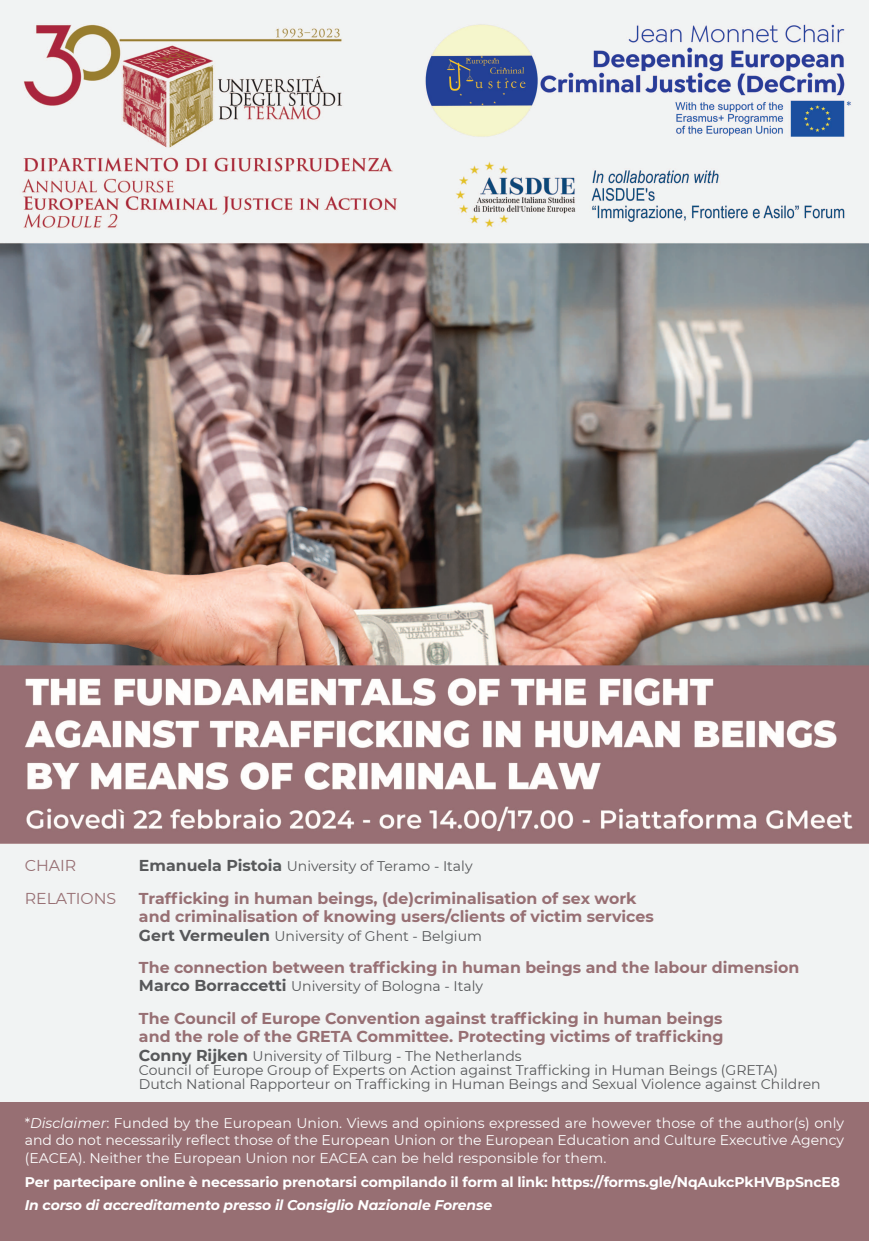
<style>
.page{position:relative;width:869px;height:1241px;background:#fff}
.page>*{position:absolute;margin:0;border:0;box-sizing:border-box;transform-origin:0 0}
.t1{font:700 15.75px/18.4px "Montserrat";color:#976f73}
.t2{font:15.75px "Montserrat";color:#976f73}
.t3{font:14px/14px "Montserrat";color:#57585a}
.t4{font:14px/17.5px "Montserrat";color:#fff;text-align:justify}
.t5{font:700 14px "Montserrat";letter-spacing:-.01em;color:#fff}
.t6{font:italic 700 14px "Montserrat";letter-spacing:-.01em;color:#fff}
.s1{font-weight:700;font-size:15.75px}
.s2{font-style:italic}
</style>
<div class="page">
<img style="left:0;top:0;width:868px;height:1101px">
<div style="left:0;top:1101px;width:868px;height:139px;background:#976f73"></div>
<p class="t2" style="left:25px;top:856px;width:53px">CHAIR</p>
<p class="t3" style="left:139px;top:859px;width:335px"><span class="s1">Emanuela Pistoia</span> University of Teramo - Italy</p>
<p class="t2" style="left:25px;top:888px;width:93px">RELATIONS</p>
<p class="t1" style="left:139px;top:888px;width:516px">Trafficking in human beings, (de)criminalisation of sex work and criminalisation of knowing users/clients of victim services</p>
<p class="t3" style="left:139px;top:928px;width:344px"><span class="s1">Gert Vermeulen</span> University of Ghent - Belgium</p>
<p class="t1" style="left:139px;top:957px;width:661px">The connection between trafficking in human beings and the labour dimension</p>
<p class="t3" style="left:139px;top:979px;width:345px"><span class="s1">Marco Borraccetti</span> University of Bologna - Italy</p>
<p class="t1" style="left:139px;top:1008px;width:586px">The Council of Europe Convention against trafficking in human beings and the role of the GRETA Committee. Protecting victims of trafficking</p>
<p class="t3" style="left:139px;top:1048px;width:683px"><span class="s1">Conny Rijken</span> University of Tilburg - The Netherlands<br>Council of Europe Group of Experts on Action against Trafficking in Human Beings (GRETA)<br>Dutch National Rapporteur on Trafficking in Human Beings and Sexual Violence against Children</p>
<p class="t4" style="left:25px;top:1113px;width:820px">*<span class="s2">Disclaimer</span>: Funded by the European Union. Views and opinions expressed are however those of the author(s) only and do not necessarily reflect those of the European Union or the European Education and Culture Executive Agency (EACEA). Neither the European Union nor EACEA can be held responsible for them.</p>
<p class="t5" style="left:25px;top:1172px;width:816px">Per partecipare online è necessario prenotarsi compilando il form al link: https://forms.gle/NqAukcPkHVBpSncE8</p>
<p class="t6" style="left:25px;top:1196px;width:468px">In corso di accreditamento presso il Consiglio Nazionale Forense</p>
</div>
